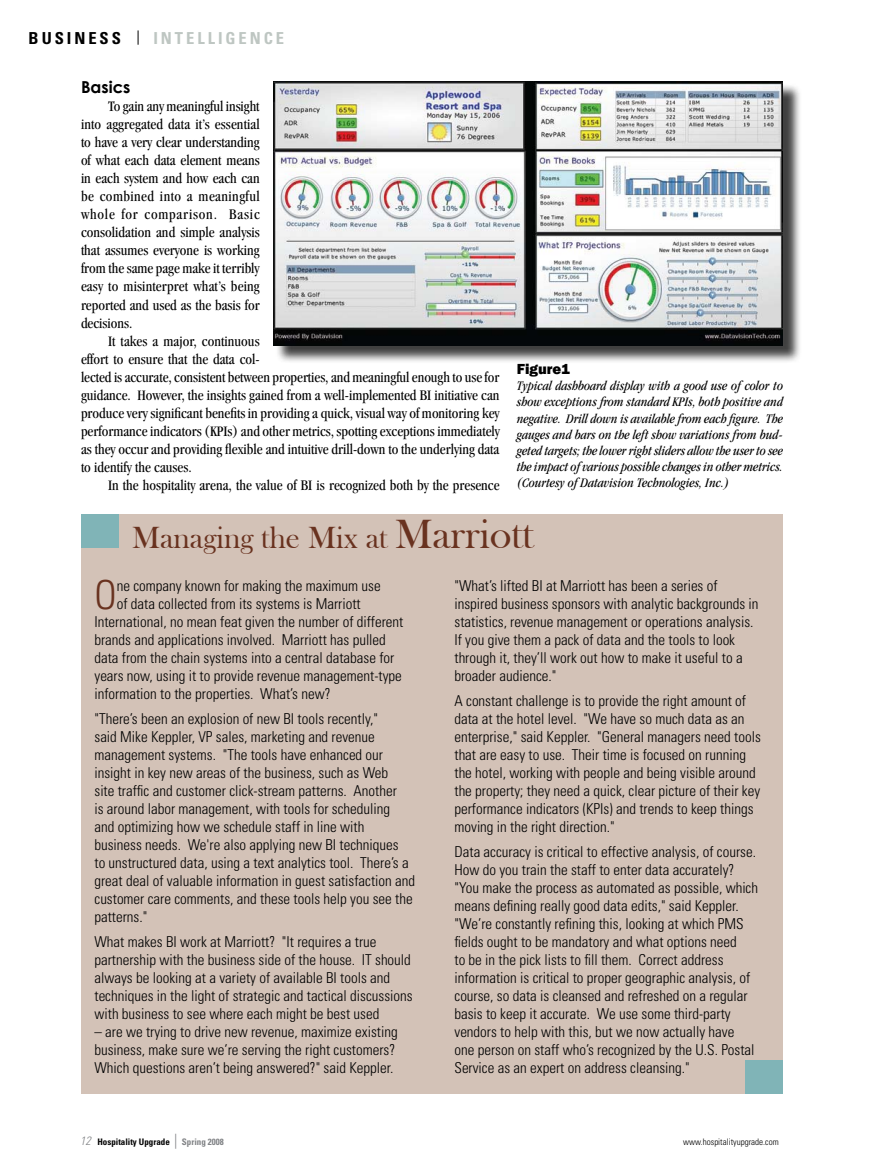
<style>
.page{position:relative;width:891px;height:1175px;background:#fff}
.page>*{position:absolute;margin:0;border:0;box-sizing:border-box;transform-origin:0 0}
.t1{font:300 condensed 39.9px "Univers";color:#69321f}
.t2{font:31.5px "Bask Old Face";color:#69321f}
.t3{font:700 condensed 16.5px "Univers";letter-spacing:.18em;color:#bec6c2}
.t4{font:700 condensed 16.5px "Univers";letter-spacing:.18em;color:#000}
.t5{font:700 16.5px "Century Gothic";color:#000}
.t6{font:300 condensed 15px/18px "Univers";color:#000}
.t7{font:condensed 15px/18px "Garamond";color:#000;text-align:justify}
.t8{font:800 15px "Franklin Gothic";color:#000}
.t9{font:italic condensed 13.5px/16.2px "Garamond";color:#000;text-align:justify}
.t10{font:700 condensed 9px "Univers";color:#000}
.t11{font:300 condensed 9px "Univers";color:#000}
.s1{font-size:42px}
.s2{font-weight:300;font-style:italic;font-size:12px;color:#808285}
.s3{font-weight:300;font-size:15px;color:#808285}
.s4{color:#808285}
</style>
<div class="page">
<div style="left:81px;top:514px;width:702px;height:580px;background:#d3c2b7"></div>
<svg style="left:138px;top:30px;width:1px;height:15px"></svg>
<div style="left:275px;top:83px;width:533px;height:288px;background:#000;opacity:.75"></div>
<img style="left:273px;top:81px;width:510px;height:264px">
<div style="left:81px;top:514px;width:37px;height:33px;background:#80b4b7"></div>
<div style="left:746px;top:1060px;width:37px;height:34px;background:#80b4b7"></div>
<p class="t4" style="left:29px;top:28px;width:82px">BUS INESS</p>
<p class="t3" style="left:153px;top:28px;width:132px">I NTELLIGENCE</p>
<p class="t5" style="left:81px;top:75px;width:51px">Basics</p>
<p class="t7" style="left:81px;top:97px;width:180px;text-indent:27px">To gain any meaningful insight into aggregated data it’s essential to have a very clear understanding of what each data element means in each system and how each can be combined into a meaningful whole for comparison. Basic consolidation and simple analysis that assumes everyone is working from the same page make it terribly easy to misinterpret what’s being reported and used as the basis for decisions.</p>
<p class="t7" style="left:81px;top:331px;width:420px;text-align:left;text-indent:27px">It takes a major, continuous<br>effort to ensure that the data col-<br>lected is accurate, consistent between properties, and meaningful enough to use for guidance. However, the insights gained from a well-implemented BI initiative can produce very significant benefits in providing a quick, visual way of monitoring key performance indicators (KPIs) and other metrics, spotting exceptions immediately as they occur and providing flexible and intuitive drill-down to the underlying data to identify the causes.</p>
<p class="t7" style="left:108px;top:475px;width:393px">In the hospitality arena, the value of BI is recognized both by the presence</p>
<p class="t8" style="left:517px;top:359px;width:55px">Figure1</p>
<p class="t9" style="left:517px;top:378px;width:268px">Typical dashboard display with a good use of color to show exceptions from standard KPIs, both positive and negative. Drill down is available from each figure. The gauges and bars on the left show variations from bud&shy;geted targets; the lower right sliders allow the user to see the impact of various possible changes in other metrics. (Courtesy of Datavision Technologies, Inc.)</p>
<h2 class="t2" style="left:132px;top:520px;width:403px">Managing the Mix at <span class="s1">Marriott</span></h2>
<h1 class="t1" style="left:94px;top:571px;width:24px">O</h1>
<p class="t6" style="left:117px;top:577px;width:266px">ne company known for making the maximum use</p>
<p class="t6" style="left:117px;top:595px;width:246px">of data collected from its systems is Marriott</p>
<p class="t6" style="left:95px;top:613px;width:310px">International, no mean feat given the number of different</p>
<p class="t6" style="left:95px;top:631px;width:293px">brands and applications involved. Marriott has pulled</p>
<p class="t6" style="left:95px;top:649px;width:301px">data from the chain systems into a central database for</p>
<p class="t6" style="left:95px;top:667px;width:309px">years now, using it to provide revenue management-type</p>
<p class="t6" style="left:95px;top:685px;width:238px">information to the properties. What’s new?</p>
<p class="t6" style="left:95px;top:709px;width:322px">"There’s been an explosion of new BI tools recently,"<br>said Mike Keppler, VP sales, marketing and revenue management systems. "The tools have enhanced our insight in key new areas of the business, such as Web<br>site traffic and customer click-stream patterns. Another<br>is around labor management, with tools for scheduling<br>and optimizing how we schedule staff in line with business needs. We're also applying new BI techniques<br>to unstructured data, using a text analytics tool. There’s a great deal of valuable information in guest satisfaction and customer care comments, and these tools help you see the patterns."</p>
<p class="t6" style="left:95px;top:932px;width:320px">What makes BI work at Marriott? "It requires a true partnership with the business side of the house. IT should always be looking at a variety of available BI tools and techniques in the light of strategic and tactical discussions with business to see where each might be best used</p>
<p class="t6" style="left:95px;top:1022px;width:305px">– are we trying to drive new revenue, maximize existing business, make sure we’re serving the right customers?<br>Which questions aren’t being answered?" said Keppler.</p>
<p class="t6" style="left:454px;top:576px;width:306px">"What’s lifted BI at Marriott has been a series of inspired business sponsors with analytic backgrounds in statistics, revenue management or operations analysis.<br>If you give them a pack of data and the tools to look through it, they’ll work out how to make it useful to a broader audience."</p>
<p class="t6" style="left:454px;top:691px;width:308px">A constant challenge is to provide the right amount of data at the hotel level. "We have so much data as an enterprise," said Keppler. "General managers need tools that are easy to use. Their time is focused on running the hotel, working with people and being visible around the property; they need a quick, clear picture of their key performance indicators (KPIs) and trends to keep things moving in the right direction."</p>
<p class="t6" style="left:454px;top:842px;width:305px">Data accuracy is critical to effective analysis, of course.<br>How do you train the staff to enter data accurately? "You make the process as automated as possible, which means defining really good data edits," said Keppler. "We’re constantly refining this, looking at which PMS fields ought to be mandatory and what options need<br>to be in the pick lists to fill them. Correct address information is critical to proper geographic analysis, of course, so data is cleansed and refreshed on a regular basis to keep it accurate. We use some third-party vendors to help with this, but we now actually have<br>one person on staff who’s recognized by the U.S. Postal Service as an expert on address cleansing."</p>
<p class="t10" style="left:80px;top:1136px;width:145px"><span class="s2">12</span> HOSPITALITY UPGRADE <span class="s3">|</span> <span class="s4">SPRING 2008</span></p>
<p class="t11" style="left:683px;top:1136px;width:97px">www.hospitalityupgrade.com</p>
</div>
